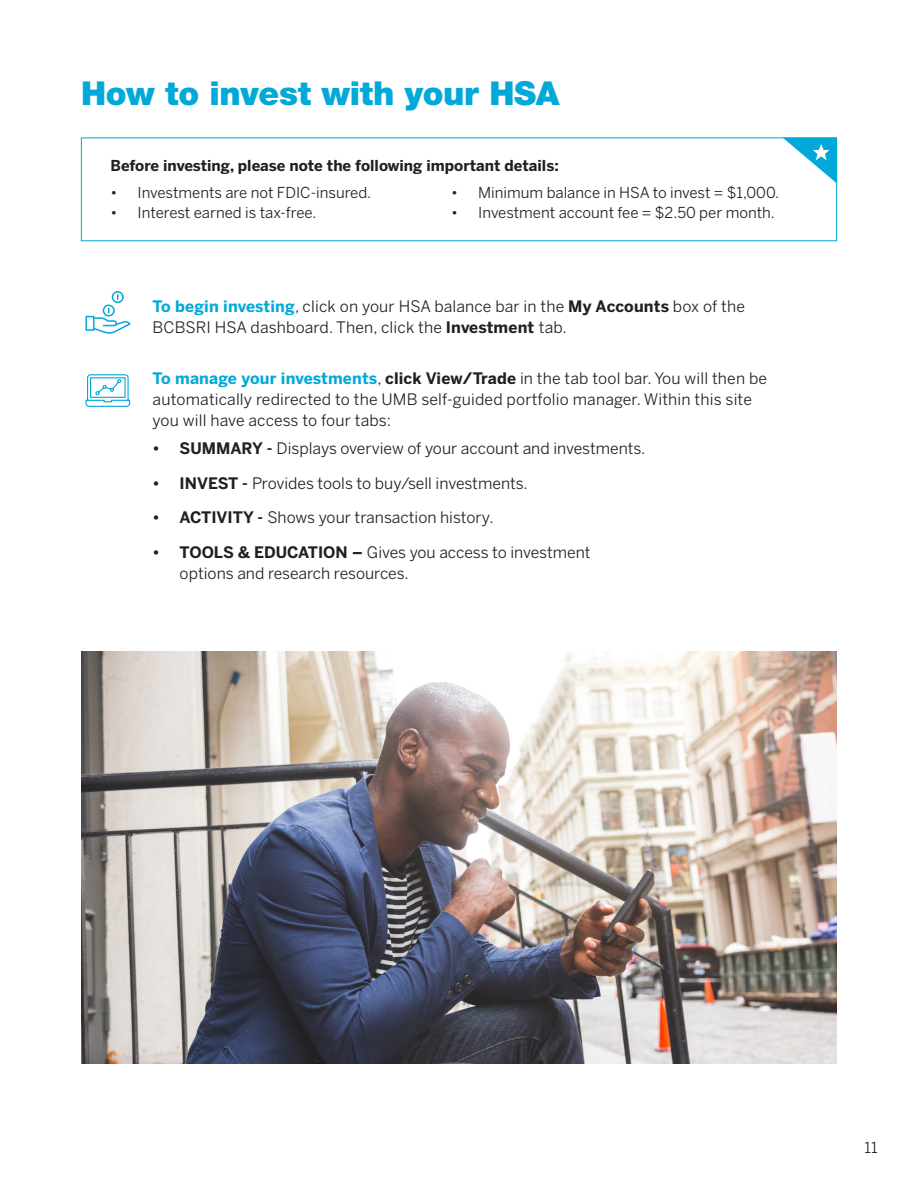
<style>
.page{position:relative;width:918px;height:1188px;background:#fff}
.page>*{position:absolute;margin:0;border:0;box-sizing:border-box;transform-origin:0 0}
.t1{font:900 33px "Helvetica Neue LT Std";letter-spacing:-.01em;color:#00a9d8}
.BODY_TEXT_10_5_14{font:15.75px/21px "Benton Sans";color:#231f20}
.t2{font:15px "Benton Sans";color:#231f20}
.t3{font:700 15px "Benton Sans";color:#231f20}
.s1{font-weight:700;color:#00a9d8}
.s2{font-weight:700}
</style>
<div class="page">
<svg style="left:783px;top:138px;width:54px;height:46px"></svg>
<div style="left:86px;top:316px;width:8px;height:15px;border:2px solid #00a9d8"></div>
<svg style="left:92px;top:291px;width:39px;height:43px"></svg>
<svg style="left:85px;top:374px;width:46px;height:33px"></svg>
<img style="left:82px;top:652px;width:755px;height:412px">
<p class="t1" style="left:81px;top:73px;width:480px">How to invest with your HSA</p>
<p class="t3" style="left:111px;top:156px;width:450px">Before investing, please note the following important details:</p>
<p class="t2" style="left:111px;top:184px;width:262px">• Investments are not FDIC-insured.</p>
<p class="t2" style="left:111px;top:204px;width:207px">• Interest earned is tax-free.</p>
<p class="t2" style="left:451px;top:184px;width:329px">• Minimum balance in HSA to invest = $1,000.</p>
<p class="t2" style="left:451px;top:204px;width:325px">• Investment account fee = $2.50 per month.</p>
<p class="BODY_TEXT_10_5_14" style="left:153px;top:296px;width:594px"><span class="s1">To begin investing</span>, click on your HSA balance bar in the <span class="s2">My Accounts</span> box of the<br>BCBSRI HSA dashboard. Then, click the <span class="s2">Investment</span> tab.</p>
<p class="BODY_TEXT_10_5_14" style="left:153px;top:368px;width:616px"><span class="s1">To manage your investments</span>, <span class="s2">click View/Trade</span> in the tab tool bar. You will then be automatically redirected to the UMB self-guided portfolio manager. Within this site you will have access to four tabs:</p>
<p class="BODY_TEXT_10_5_14" style="left:153px;top:438px;width:494px"><span class="s2">• SUMMARY -</span> Displays overview of your account and investments.</p>
<p class="BODY_TEXT_10_5_14" style="left:153px;top:472px;width:377px"><span class="s2">• INVEST -</span> Provides tools to buy/sell investments.</p>
<p class="BODY_TEXT_10_5_14" style="left:153px;top:507px;width:342px"><span class="s2">• ACTIVITY -</span> Shows your transaction history.</p>
<p class="BODY_TEXT_10_5_14" style="left:180px;top:541px;width:413px;text-indent:-27px"><span class="s2">• TOOLS &amp; EDUCATION –</span> Gives you access to investment options and research resources.</p>
<p class="t2" style="left:865px;top:1139px;width:14px">11</p>
</div>
